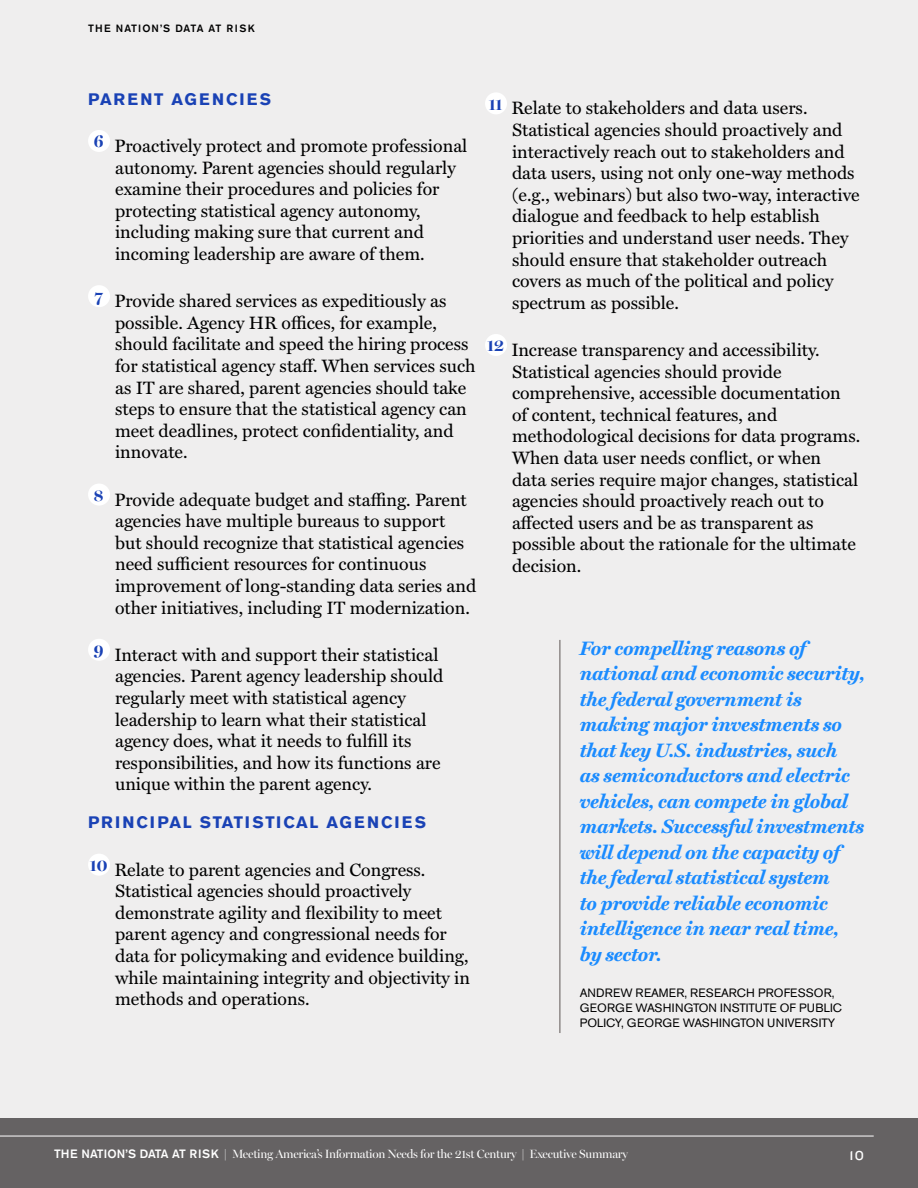
<style>
.page{position:relative;width:918px;height:1188px;background:#efeeee}
.page>*{position:absolute;margin:0;border:0;box-sizing:border-box;transform-origin:0 0}
.t1{font:italic 700 19.5px/25.5px "Miller Text";letter-spacing:-.01em;color:#1a8bff}
.t2{font:18px/21.6px "Miller Text";color:#000}
.t3{font:16.5px "Akzidenz Grotesk Pro Bold UFC";letter-spacing:.1em;color:#1a42b5}
.t4{font:16.5px "Akzidenz Grotesk Pro Bold UFC";letter-spacing:.13em;color:#1a42b5}
.t5{font:13.5px "Knockout 32 Junior Cruisewt";color:#fff}
.t6{font:12px/15px "Akzidenz Grotesk Pro Regular UFC";letter-spacing:.01em;color:#000}
.t7{font:12px "Miller Banner";letter-spacing:-.025em;color:#fff}
.t8{font:10.5px "Akzidenz Grotesk Pro Md UFC";letter-spacing:.1em;color:#000}
.s1{font-family:"Akzidenz Grotesk Pro Md UFC"}
</style>
<div class="page">
<div style="left:88px;top:130px;width:22px;height:22px;background:#fff;border-radius:50%"></div>
<div style="left:88px;top:285px;width:22px;height:22px;background:#fff;border-radius:50%"></div>
<div style="left:88px;top:484px;width:22px;height:22px;background:#fff;border-radius:50%"></div>
<div style="left:88px;top:639px;width:22px;height:22px;background:#fff;border-radius:50%"></div>
<div style="left:88px;top:854px;width:22px;height:22px;background:#fff;border-radius:50%"></div>
<div style="left:485px;top:92px;width:22px;height:22px;background:#fff;border-radius:50%"></div>
<div style="left:485px;top:334px;width:22px;height:22px;background:#fff;border-radius:50%"></div>
<div style="left:0;top:1118px;width:918px;height:70px;background:#656263"></div>
<hr style="left:560px;top:640px;width:1px;height:393px;background:#5f5755">
<hr style="left:0;top:1136px;width:874px;height:1px;background:#fff">
<p class="t8" style="left:88px;top:21px;width:168px">THE NATION’S DATA AT RISK</p>
<p class="t4" style="left:88px;top:88px;width:185px">PARENT AGENCIES</p>
<p class="t2" style="left:115px;top:134px;width:354px;text-indent:-21px"><sup>6</sup> Proactively protect and promote professional autonomy. Parent agencies should regularly examine their procedures and policies for protecting statistical agency autonomy, including making sure that current and incoming leadership are aware of them.</p>
<p class="t2" style="left:115px;top:289px;width:362px;text-indent:-21px"><sup>7</sup> Provide shared services as expeditiously as possible. Agency HR offices, for example, should facilitate and speed the hiring process for statistical agency staff. When services such as IT are shared, parent agencies should take steps to ensure that the statistical agency can meet deadlines, protect confidentiality, and innovate.</p>
<p class="t2" style="left:115px;top:487px;width:363px;text-indent:-21px"><sup>8</sup> Provide adequate budget and staffing. Parent agencies have multiple bureaus to support<br>but should recognize that statistical agencies need sufficient resources for continuous improvement of long-standing data series and other initiatives, including IT modernization.</p>
<p class="t2" style="left:115px;top:643px;width:330px;text-indent:-21px"><sup>9</sup> Interact with and support their statistical agencies. Parent agency leadership should regularly meet with statistical agency leadership to learn what their statistical agency does, what it needs to fulfill its responsibilities, and how its functions are unique within the parent agency.</p>
<p class="t3" style="left:88px;top:812px;width:340px">PRINCIPAL STATISTICAL AGENCIES</p>
<p class="t2" style="left:115px;top:857px;width:356px;text-indent:-25px"><sup>10</sup> Relate to parent agencies and Congress.<br>Statistical agencies should proactively demonstrate agility and flexibility to meet parent agency and congressional needs for data for policymaking and evidence building, while maintaining integrity and objectivity in methods and operations.</p>
<p class="t2" style="left:512px;top:96px;width:349px;text-indent:-23px"><sup>11</sup> Relate to stakeholders and data users.<br>Statistical agencies should proactively and interactively reach out to stakeholders and data users, using not only one-way methods (e.g., webinars) but also two-way, interactive dialogue and feedback to help establish priorities and understand user needs. They should ensure that stakeholder outreach covers as much of the political and policy spectrum as possible.</p>
<p class="t2" style="left:512px;top:338px;width:350px;text-indent:-25px"><sup>12</sup> Increase transparency and accessibility.<br>Statistical agencies should provide comprehensive, accessible documentation of content, technical features, and methodological decisions for data programs.<br>When data user needs conflict, or when<br>data series require major changes, statistical agencies should proactively reach out to affected users and be as transparent as possible about the rationale for the ultimate decision.</p>
<p class="t1" style="left:580px;top:634px;width:287px">For compelling reasons of national and economic security, the federal government is making major investments so that key U.S. industries, such<br>as semiconductors and electric vehicles, can compete in global markets. Successful investments will depend on the capacity of the federal statistical system<br>to provide reliable economic intelligence in near real time, by sector.</p>
<p class="t6" style="left:580px;top:986px;width:264px">ANDREW REAMER, RESEARCH PROFESSOR,<br>GEORGE WASHINGTON INSTITUTE OF PUBLIC<br>POLICY, GEORGE WASHINGTON UNIVERSITY</p>
<p class="t7" style="left:54px;top:1147px;width:576px"><span class="s1">THE NATION’S DATA AT RISK</span> | Meeting America’s Information Needs for the 21st Century | Executive Summary</p>
<p class="t5" style="left:849px;top:1146px;width:16px">10</p>
</div>
